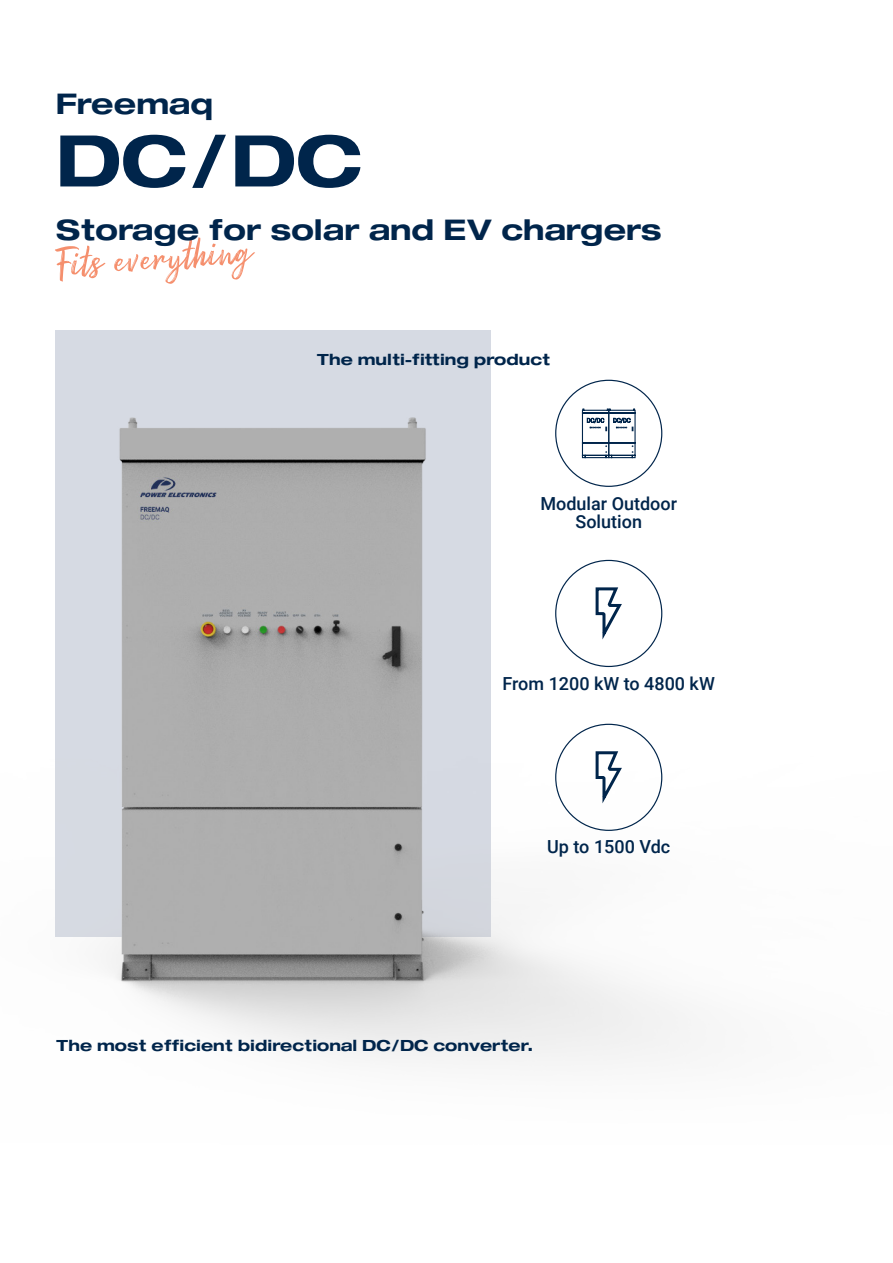
<style>
.page{position:relative;width:893px;height:1263px;background:#fff}
.page>*{position:absolute;margin:0;border:0;box-sizing:border-box;transform-origin:0 0}
.t1{font:90px "FLURO Bold";color:#00254b}
.t2{font:53.1px "Red Bright Demo";color:#f58f6d}
.t3{font:36px "FLURO Bold";color:#00254b}
.t4{font:19.5px "FLURO Bold";color:#00254b}
.t5{font:500 18px/18px "Roboto";color:#00254b;text-align:center}
</style>
<div class="page">
<img style="left:55px;top:330px;width:637px;height:732px">
<svg style="left:594px;top:586px;width:30px;height:59px"></svg>
<svg style="left:594px;top:750px;width:30px;height:59px"></svg>
<svg style="left:581px;top:408px;width:55px;height:51px"></svg>
<p class="t3" style="left:56px;top:85px;width:159px">Freemaq</p>
<p class="t1" style="left:56px;top:113px;width:308px">DC/DC</p>
<p class="t3" style="left:56px;top:211px;width:608px">Storage for solar and EV chargers</p>
<p class="t2" style="left:56px;top:245px;width:199px;rotate:-4deg">Fits everything</p>
<p class="t4" style="left:316px;top:349px;width:236px">The multi-fitting product</p>
<p class="t5" style="left:540px;top:494px;width:138px">Modular Outdoor<br>Solution</p>
<p class="t5" style="left:503px;top:674px;width:214px">From 1200 kW to 4800 kW</p>
<p class="t5" style="left:547px;top:836px;width:125px">Up to 1500 Vdc</p>
<p class="t4" style="left:56px;top:1035px;width:479px">The most efficient bidirectional DC/DC converter.</p>
</div>
